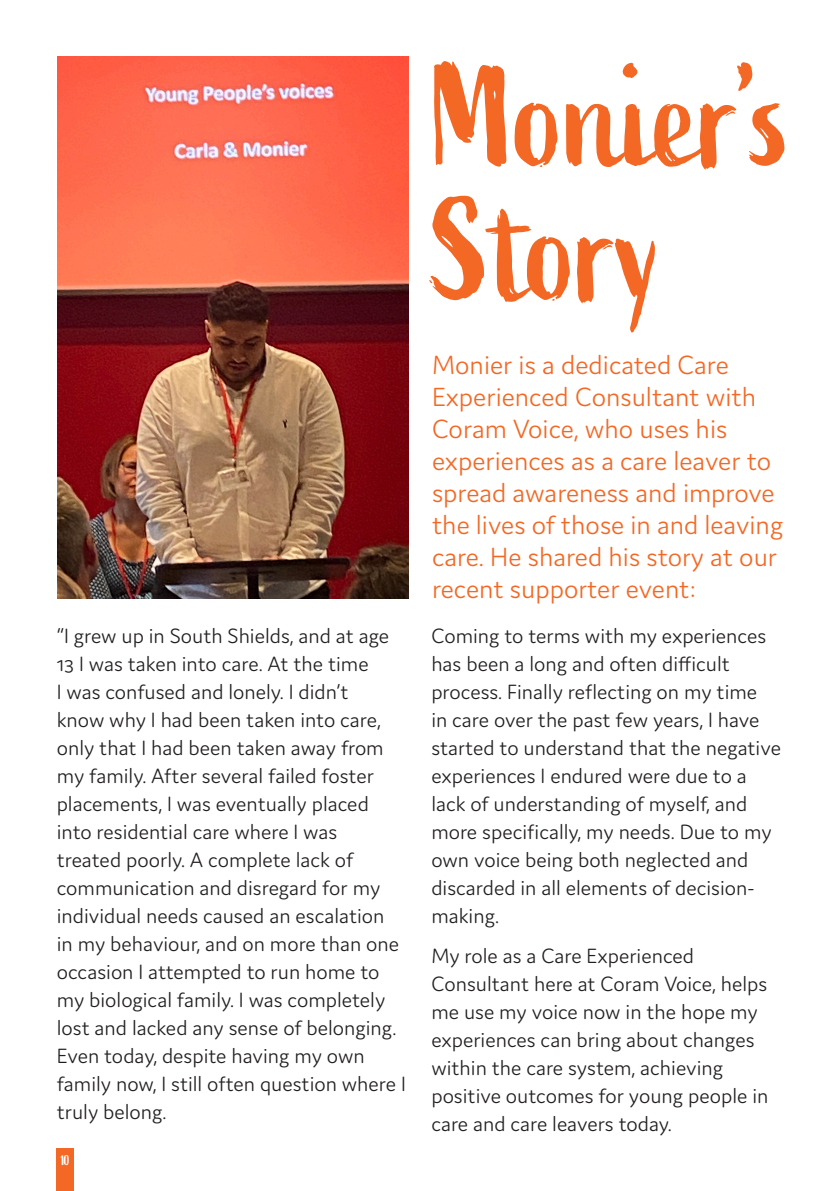
<style>
.page{position:relative;width:840px;height:1191px;background:#fff}
.page>*{position:absolute;margin:0;border:0;box-sizing:border-box;transform-origin:0 0}
.Headings_L1{font:143.2px/133.6px "Active";letter-spacing:-.01em;color:#f36824}
.Intro{font:300 28px/32px "Domus";color:#f36824}
.Body_copy{font:300 22px/28px "Domus";color:#231f20}
.Subheading{font:14px "Active";color:#fff}
</style>
<div class="page">
<div style="left:57px;top:1148px;width:17px;height:43px;background:#f36824"></div>
<img style="left:57px;top:57px;width:351px;height:541px">
<p class="Headings_L1" style="left:432px;top:55px;width:361px">Monier’s<br>Story</p>
<p class="Intro" style="left:432px;top:349px;width:352px">Monier is a dedicated Care<br>Experienced Consultant with<br>Coram Voice, who uses his experiences as a care leaver to spread awareness and improve the lives of those in and leaving care. He shared his story at our recent supporter event:</p>
<p class="Body_copy" style="left:57px;top:622px;width:350px">“I grew up in South Shields, and at age 13 I was taken into care. At the time<br>I was confused and lonely. I didn’t<br>know why I had been taken into care, only that I had been taken away from my family. After several failed foster placements, I was eventually placed into residential care where I was treated poorly. A complete lack of communication and disregard for my individual needs caused an escalation in my behaviour, and on more than one occasion I attempted to run home to my biological family. I was completely lost and lacked any sense of belonging.<br>Even today, despite having my own family now, I still often question where I truly belong.</p>
<p class="Body_copy" style="left:431px;top:622px;width:351px">Coming to terms with my experiences has been a long and often difficult process. Finally reflecting on my time<br>in care over the past few years, I have started to understand that the negative experiences I endured were due to a lack of understanding of myself, and more specifically, my needs. Due to my own voice being both neglected and discarded in all elements of decision&shy;making.</p>
<p class="Body_copy" style="left:431px;top:941px;width:338px">My role as a Care Experienced Consultant here at Coram Voice, helps me use my voice now in the hope my experiences can bring about changes within the care system, achieving positive outcomes for young people in care and care leavers today.</p>
<p class="Subheading" style="left:61px;top:1152px;width:11px">10</p>
</div>
